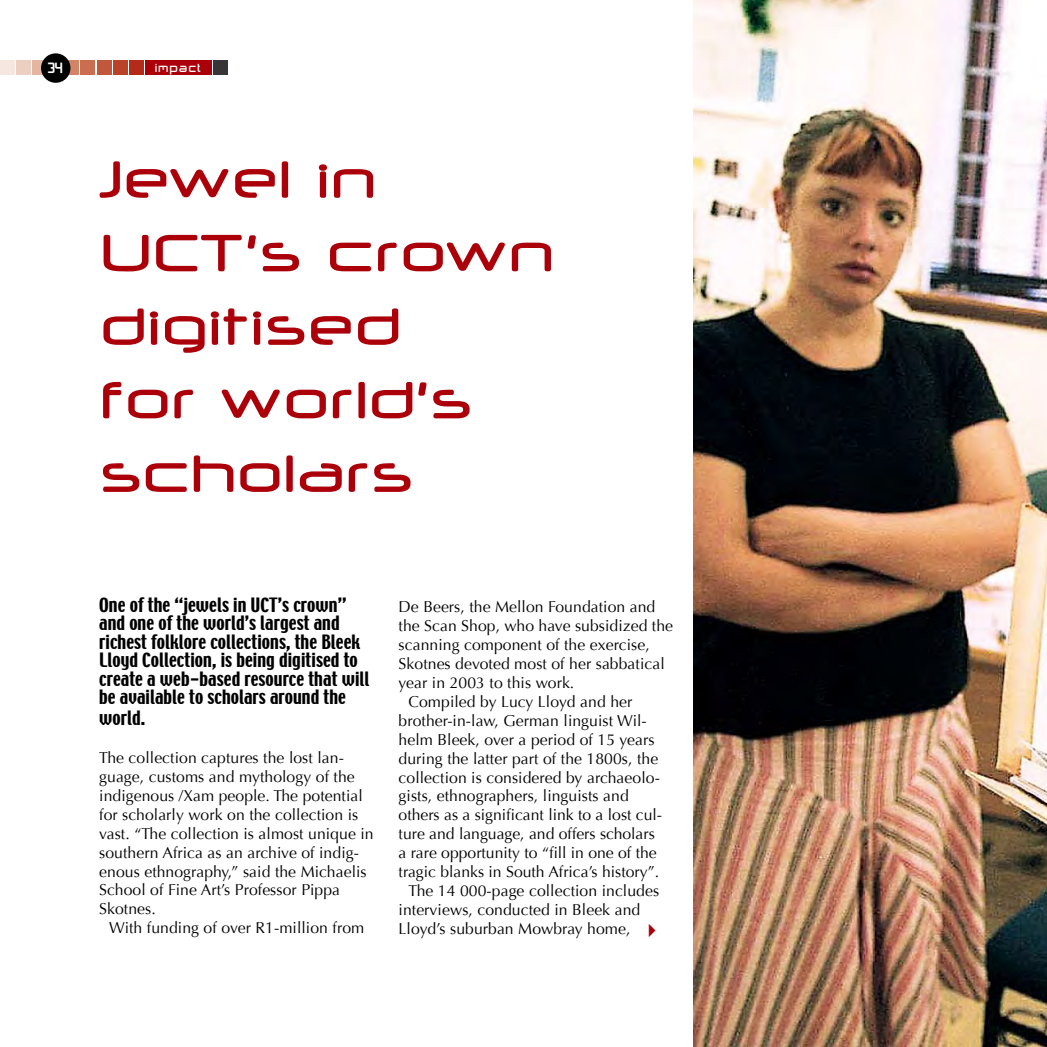
<style>
.page{position:relative;width:1047px;height:1047px;background:#fff}
.page>*{position:absolute;margin:0;border:0;box-sizing:border-box;transform-origin:0 0}
.t1{font:500 61.25px/73.5px "Neuropol";letter-spacing:.05em;color:#ab000a}
.t2{font:17.5px/18.6px "Techno";letter-spacing:.005em;color:#000}
.t3{font:16.97px "Lang";letter-spacing:.05em;color:#fff}
.t4{font:15.75px/18.9px "Optima";letter-spacing:.005em;color:#000}
.t5{font:700 15.75px "Lang";color:#fff}
</style>
<div class="page">
<div style="left:145px;top:60px;width:67px;height:15px;background:#ab000a"></div>
<div style="left:129px;top:60px;width:15px;height:15px;background:#b42b19"></div>
<div style="left:113px;top:60px;width:15px;height:15px;background:#ba4229"></div>
<div style="left:97px;top:60px;width:14px;height:15px;background:#c2583b"></div>
<div style="left:80px;top:60px;width:15px;height:15px;background:#ca6d51"></div>
<div style="left:64px;top:60px;width:15px;height:15px;background:#d28469"></div>
<div style="left:32px;top:60px;width:15px;height:15px;background:#e4b6a1"></div>
<div style="left:16px;top:60px;width:15px;height:15px;background:#eccfc0"></div>
<div style="left:0;top:60px;width:15px;height:15px;background:#f6e7e0"></div>
<div style="left:213px;top:60px;width:15px;height:15px;background:#373538"></div>
<div style="left:41px;top:53px;width:29px;height:30px;background:#000;border-radius:50%"></div>
<img style="left:693px;top:0;width:354px;height:1047px">
<p class="t5" style="left:48px;top:58px;width:16px">34</p>
<p class="t3" style="left:155px;top:56px;width:48px">impact</p>
<h1 class="t1" style="left:99px;top:142px;width:453px">Jewel in<br>UCT’s crown digitised<br>for world’s scholars</h1>
<p class="t2" style="left:99px;top:596px;width:272px">One of the “jewels in UCT’s crown” and one of the world’s largest and richest folklore collections, the Bleek Lloyd Collection, is being digitised to create a web-based resource that will be available to scholars around the</p>
<p class="t2" style="left:99px;top:710px;width:47px">world.</p>
<p class="t4" style="left:99px;top:748px;width:276px">The collection captures the lost lan&shy;guage, customs and mythology of the indigenous /Xam people. The potential for scholarly work on the collection is vast. “The collection is almost unique in southern Africa as an archive of indig&shy;enous ethnography,” said the Michaelis School of Fine Art’s Professor Pippa Skotnes.</p>
<p class="t4" style="left:109px;top:918px;width:257px">With funding of over R1-million from</p>
<p class="t4" style="left:399px;top:598px;width:258px">De Beers, the Mellon Foundation and</p>
<p class="t4" style="left:399px;top:617px;width:276px">the Scan Shop, who have subsidized the</p>
<p class="t4" style="left:399px;top:635px;width:253px">scanning component of the exercise,</p>
<p class="t4" style="left:399px;top:654px;width:268px">Skotnes devoted most of her sabbatical</p>
<p class="t4" style="left:399px;top:673px;width:177px">year in 2003 to this work.</p>
<p class="t4" style="left:408px;top:692px;width:225px">Compiled by Lucy Lloyd and her</p>
<p class="t4" style="left:399px;top:711px;width:250px">brother-in-law, German linguist Wil-</p>
<p class="t4" style="left:399px;top:730px;width:258px">helm Bleek, over a period of 15 years</p>
<p class="t4" style="left:399px;top:749px;width:261px">during the latter part of the 1800s, the</p>
<p class="t4" style="left:399px;top:768px;width:263px">collection is considered by archaeolo-</p>
<p class="t4" style="left:399px;top:787px;width:232px">gists, ethnographers, linguists and</p>
<p class="t4" style="left:399px;top:806px;width:265px">others as a significant link to a lost cul-</p>
<p class="t4" style="left:399px;top:824px;width:258px">ture and language, and offers scholars</p>
<p class="t4" style="left:399px;top:843px;width:260px">a rare opportunity to “fill in one of the</p>
<p class="t4" style="left:399px;top:862px;width:262px">tragic blanks in South Africa’s history”.</p>
<p class="t4" style="left:408px;top:881px;width:252px">The 14 000-page collection includes</p>
<p class="t4" style="left:399px;top:900px;width:243px">interviews, conducted in Bleek and</p>
<p class="t4" style="left:399px;top:919px;width:233px">Lloyd’s suburban Mowbray home,</p>
</div>
